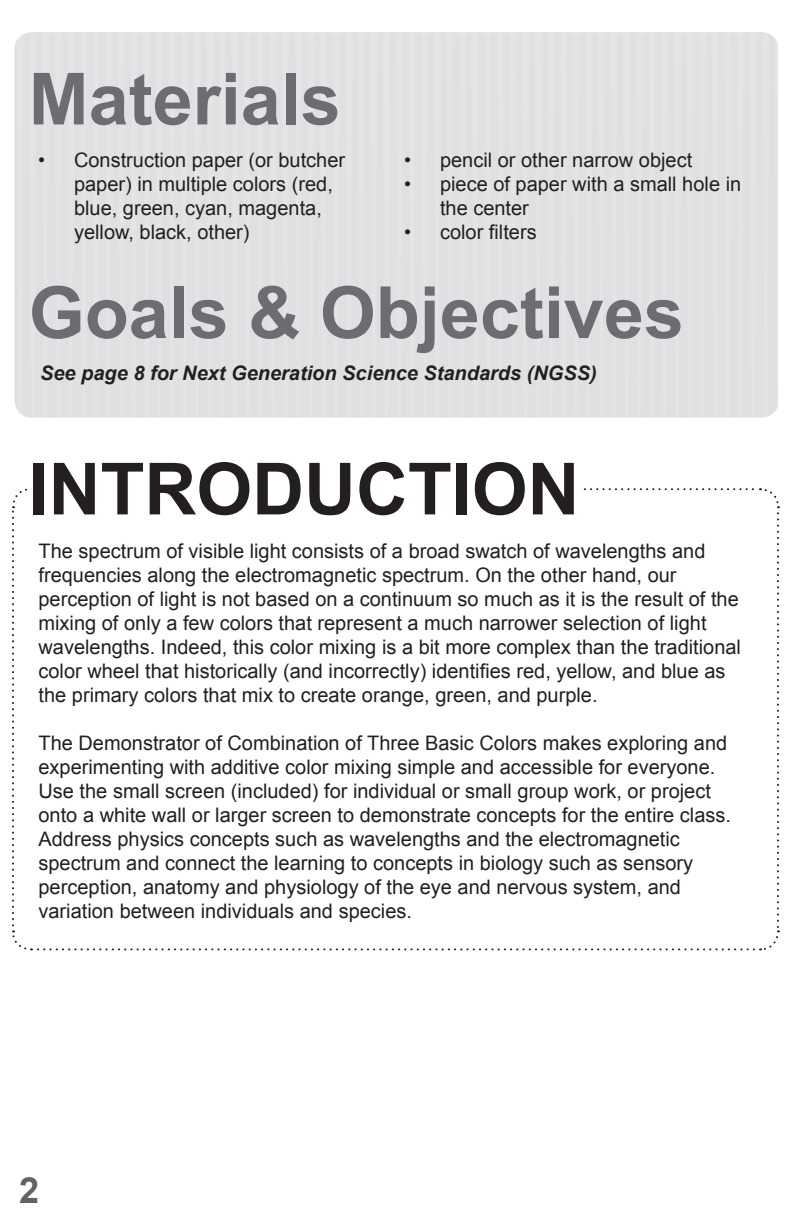
<style>
.page{position:relative;width:792px;height:1224px;background:#fff}
.page>*{position:absolute;margin:0;border:0;box-sizing:border-box;transform-origin:0 0}
.t1{font:700 72px "Arial";color:#6c6d70}
.t2{font:700 72px "Arial";color:#231f20}
.t3{font:700 36px "Arial";color:#636366}
.t4{font:20px/24px "Arial";color:#231f20}
.t5{font:italic 700 20px "Arial";color:#231f20}
</style>
<div class="page">
<svg style="left:12px;top:488px;width:768px;height:463px"></svg>
<div style="left:29px;top:462px;width:550px;height:58px;background:#fff"></div>
<p class="t1" style="left:29px;top:51px;width:314px">Materials</p>
<p class="t4" style="left:74px;top:148px;width:273px;text-indent:-36px">• Construction paper (or butcher paper) in multiple colors (red, blue, green, cyan, magenta, yellow, black, other)</p>
<p class="t4" style="left:404px;top:148px;width:290px">• pencil or other narrow object</p>
<p class="t4" style="left:440px;top:172px;width:303px;text-indent:-36px">• piece of paper with a small hole in the center</p>
<p class="t4" style="left:404px;top:220px;width:134px">• color filters</p>
<p class="t1" style="left:29px;top:265px;width:657px">Goals &amp; Objectives</p>
<p class="t5" style="left:40px;top:360px;width:558px">See page 8 for Next Generation Science Standards (NGSS)</p>
<p class="t2" style="left:29px;top:441px;width:552px">INTRODUCTION</p>
<p class="t4" style="left:39px;top:539px;width:704px">The spectrum of visible light consists of a broad swatch of wavelengths and frequencies along the electromagnetic spectrum. On the other hand, our perception of light is not based on a continuum so much as it is the result of the mixing of only a few colors that represent a much narrower selection of light wavelengths. Indeed, this color mixing is a bit more complex than the traditional color wheel that historically (and incorrectly) identifies red, yellow, and blue as the primary colors that mix to create orange, green, and purple.</p>
<p class="t4" style="left:39px;top:731px;width:694px">The Demonstrator of Combination of Three Basic Colors makes exploring and experimenting with additive color mixing simple and accessible for everyone.<br>Use the small screen (included) for individual or small group work, or project onto a white wall or larger screen to demonstrate concepts for the entire class.<br>Address physics concepts such as wavelengths and the electromagnetic spectrum and connect the learning to concepts in biology such as sensory perception, anatomy and physiology of the eye and nervous system, and variation between individuals and species.</p>
<p class="t3" style="left:19px;top:1167px;width:22px">2</p>
</div>
